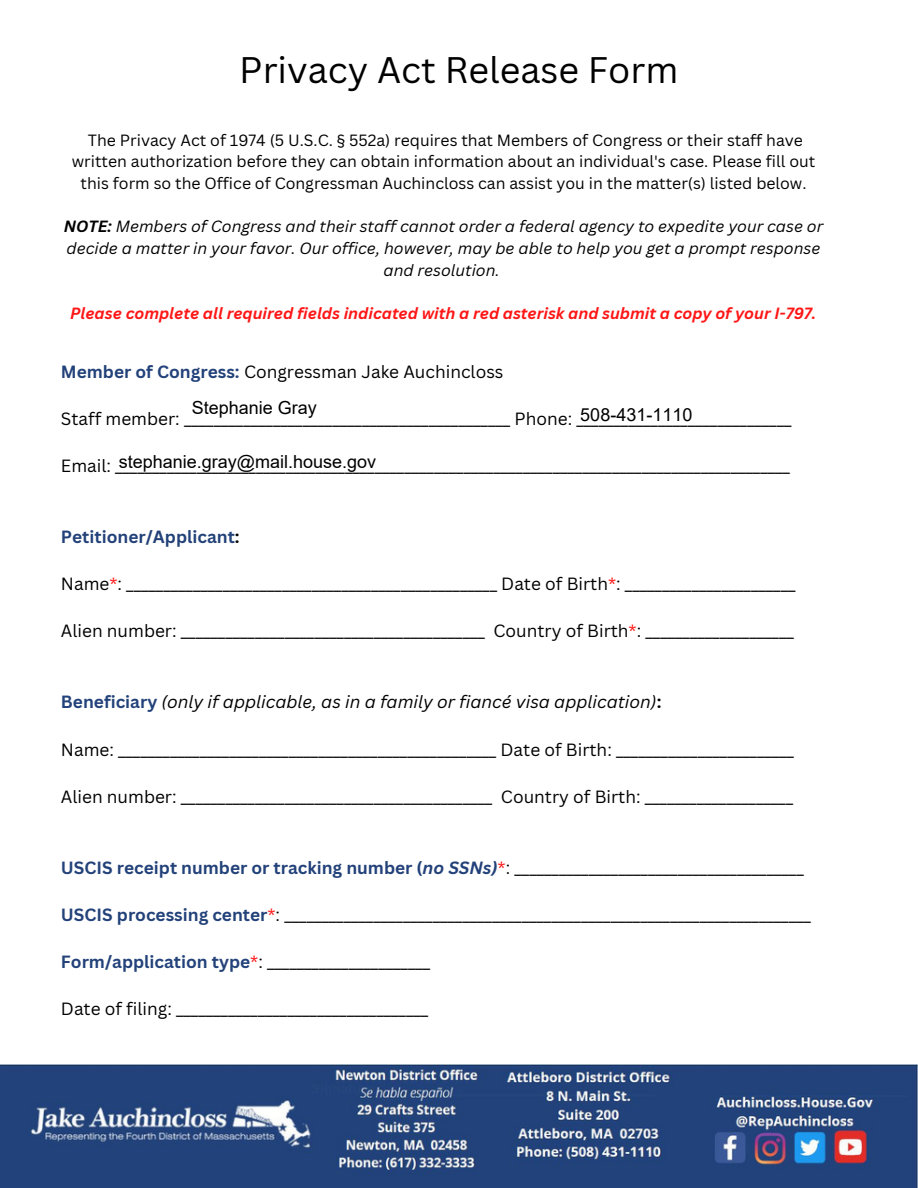
<style>
.page{position:relative;width:918px;height:1188px;background:#fff}
.page>*{position:absolute;margin:0;border:0;box-sizing:border-box;transform-origin:0 0}
.t1{font:36px "Canva Sans";color:#000}
.t2{font:18px "Arial";color:#000}
.t3{font:17.25px "Canva Sans";color:#000}
.t4{font:italic 17.25px "Canva Sans";color:#000}
.t5{font:700 17.25px "Canva Sans";color:#23427a}
.t6{font:15.9px/21.6px "Canva Sans";color:#000;text-align:center}
.t7{font:italic 15.9px/21.6px "Canva Sans";color:#000;text-align:center}
.t8{font:italic 700 15.9px "Canva Sans";color:#ff1616}
.s1{font-weight:700}
.s2{font-weight:700;color:#23427a}
.s3{color:#000}
.s4{color:#ff1616}
.s5{font-weight:700;font-style:normal;color:#23427a}
.s6{font-weight:700;font-style:normal}
.s7{font-weight:700;font-style:italic;color:#23427a}
</style>
<div class="page">
<img style="left:0;top:1065px;width:918px;height:123px">
<h1 class="t1" style="left:239px;top:45px;width:441px">Privacy Act Release Form</h1>
<p class="t6" style="left:72px;top:129px;width:745px">The Privacy Act of 1974 (5 U.S.C. § 552a) requires that Members of Congress or their staff have written authorization before they can obtain information about an individual's case. Please fill out this form so the Office of Congressman Auchincloss can assist you in the matter(s) listed below.</p>
<p class="t7" style="left:64px;top:215px;width:761px"><span class="s1">NOTE:</span> Members of Congress and their staff cannot order a federal agency to expedite your case or decide a matter in your favor. Our office, however, may be able to help you get a prompt response and resolution.</p>
<p class="t8" style="left:70px;top:302px;width:748px">Please complete all required fields indicated with a red asterisk and submit a copy of your I-797.</p>
<p class="t3" style="left:61px;top:359px;width:444px"><span class="s2">Member of Congress:</span> Congressman Jake Auchincloss</p>
<p class="t3" style="left:61px;top:406px;width:732px">Staff member: ____________________________________________ Phone: _____________________________</p>
<p class="t3" style="left:61px;top:454px;width:731px">Email: ___________________________________________________________________________________________</p>
<p class="t2" style="left:192px;top:395px;width:127px">Stephanie Gray</p>
<p class="t2" style="left:580px;top:402px;width:114px">508-431-1110</p>
<p class="t2" style="left:119px;top:450px;width:259px">stephanie.gray@mail.house.gov</p>
<p class="t5" style="left:61px;top:525px;width:180px">Petitioner/Applicant<span class="s3">:</span></p>
<p class="t3" style="left:61px;top:572px;width:736px">Name<span class="s4">*</span>: __________________________________________________ Date of Birth<span class="s4">*</span>: _______________________</p>
<p class="t3" style="left:61px;top:619px;width:734px">Alien number: _________________________________________ Country of Birth<span class="s4">*</span>: ____________________</p>
<p class="t4" style="left:61px;top:690px;width:602px"><span class="s5">Beneficiary</span> (only if applicable, as in a family or fiancé visa application)<span class="s6">:</span></p>
<p class="t3" style="left:61px;top:737px;width:735px">Name: ___________________________________________________ Date of Birth: ________________________</p>
<p class="t3" style="left:61px;top:784px;width:734px">Alien number: __________________________________________ Country of Birth: ____________________</p>
<p class="t3" style="left:61px;top:855px;width:744px"><span class="s2">USCIS receipt number or tracking number (</span><span class="s7">no SSNs)</span><span class="s4">*</span>: _______________________________________</p>
<p class="t3" style="left:61px;top:903px;width:752px"><span class="s2">USCIS processing center</span><span class="s4">*</span>: _______________________________________________________________________</p>
<p class="t3" style="left:61px;top:950px;width:371px"><span class="s2">Form/application type</span><span class="s4">*</span>: ______________________</p>
<p class="t3" style="left:61px;top:997px;width:369px">Date of filing: __________________________________</p>
</div>
